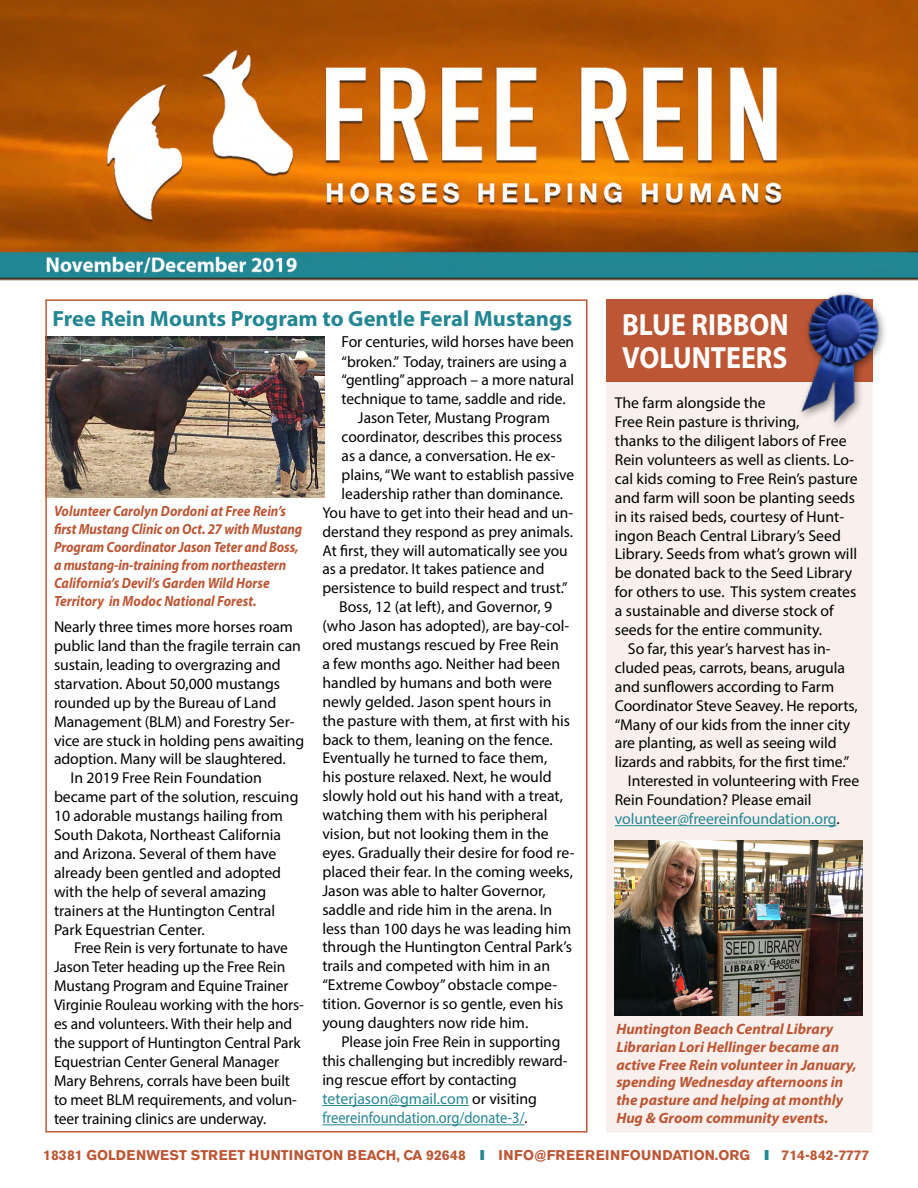
<style>
.page{position:relative;width:918px;height:1188px;background:#fff}
.page>*{position:absolute;margin:0;border:0;box-sizing:border-box;transform-origin:0 0}
.t1{font:700 30.75px/32.4px "Myriad Pro";color:#fff;scale:.9 1}
.t2{font:700 22.05px "Myriad Pro";color:#238693}
.t3{font:16.05px "Myriad Pro";color:#238693;scale:.9 1}
.t4{font:16.05px "Myriad Pro";letter-spacing:-.005em;color:#000}
.t5{font:15.75px/18.9px "Myriad Pro";color:#000}
.t6{font:15.75px "Myriad Pro";letter-spacing:-.005em;color:#238693}
.t7{font:italic 700 15px/17.7px "Myriad Pro";color:#bc5634}
.t8{font:italic 700 14.85px/17.9px "Myriad Pro";letter-spacing:-.005em;color:#bc5634;scale:.9 1}
.t9{font:700 13.95px "Akzidenz Grotesk BE";color:#bc5634}
.s1{color:#000}
.s2{font-size:15.75px}
.s3{font-weight:800;font-stretch:condensed;font-size:14.1px;color:#238693}
.s4{font-size:14.1px;color:#238693}
</style>
<div class="page">
<img style="left:0;top:0;width:918px;height:1133px">
<img style="left:48px;top:336px;width:276px;height:162px">
<hr style="left:322px;top:1105px;width:147px;height:1px;background:#238693">
<hr style="left:322px;top:1124px;width:203px;height:1px;background:#238693">
<div style="left:606px;top:299px;width:267px;height:82px;background:#bc5634"></div>
<div style="left:606px;top:354px;width:267px;height:778px;background:#f9f0ed"></div>
<img style="left:780px;top:278px;width:117px;height:161px">
<img style="left:615px;top:840px;width:247px;height:176px">
<hr style="left:615px;top:825px;width:221px;height:1px;background:#238693">
<p class="t2" style="left:52px;top:304px;width:521px">Free Rein Mounts Program to Gentle Feral Mustangs</p>
<p class="t1" style="left:622px;top:308px;width:187px">BLUE RIBBON<br>VOLUNTEERS</p>
<p class="t5" style="left:615px;top:393px;width:152px">The farm alongside the</p>
<p class="t5" style="left:615px;top:412px;width:186px">Free Rein pasture is thriving,</p>
<p class="t5" style="left:615px;top:431px;width:244px">thanks to the diligent labors of Free Rein volunteers as well as clients. Lo&shy;cal kids coming to Free Rein’s pasture and farm will soon be planting seeds in its raised beds, courtesy of Hunt&shy;ingon Beach Central Library’s Seed Library. Seeds from what’s grown will be donated back to the Seed Library for others to use. This system creates a sustainable and diverse stock of seeds for the entire community.</p>
<p class="t5" style="left:615px;top:639px;width:244px;text-indent:13px">So far, this year’s harvest has in&shy;cluded peas, carrots, beans, arugula and sunflowers according to Farm Coordinator Steve Seavey. He reports, “Many of our kids from the inner city are planting, as well as seeing wild lizards and rabbits, for the first time.”</p>
<p class="t5" style="left:615px;top:771px;width:246px;text-indent:13px">Interested in volunteering with Free<br>Rein Foundation? Please email</p>
<p class="t6" style="left:615px;top:809px;width:226px">volunteer@freereinfoundation.org<span class="s1">.</span></p>
<p class="t4" style="left:342px;top:332px;width:234px">For centuries, wild horses <span class="s2">have been</span></p>
<p class="t5" style="left:342px;top:352px;width:234px">“broken.” Today, trainers are using a “gentling” approach – a more natural technique to tame, saddle and ride.</p>
<p class="t5" style="left:358px;top:408px;width:193px">Jason Teter, Mustang Program</p>
<p class="t5" style="left:342px;top:427px;width:222px">coordinator, describes this process</p>
<p class="t5" style="left:342px;top:446px;width:215px">as a dance, a conversation. He ex-</p>
<p class="t5" style="left:342px;top:465px;width:234px">plains, “We want to establish passive</p>
<p class="t5" style="left:342px;top:484px;width:223px">leadership rather than dominance.</p>
<p class="t5" style="left:322px;top:503px;width:252px">You have to get into their head and un-</p>
<p class="t5" style="left:322px;top:522px;width:252px">derstand they respond as prey animals.</p>
<p class="t5" style="left:322px;top:541px;width:247px">At first, they will automatically see you</p>
<p class="t5" style="left:322px;top:559px;width:224px">as a predator. It takes patience and</p>
<p class="t5" style="left:322px;top:578px;width:247px">persistence to build respect and trust.”</p>
<p class="t5" style="left:322px;top:597px;width:254px;text-indent:17px">Boss, 12 (at left), and Governor, 9 (who Jason has adopted), are bay-col&shy;ored mustangs rescued by Free Rein<br>a few months ago. Neither had been handled by humans and both were newly gelded. Jason spent hours in the pasture with them, at first with his back to them, leaning on the fence.<br>Eventually he turned to face them,<br>his posture relaxed. Next, he would slowly hold out his hand with a treat, watching them with his peripheral vision, but not looking them in the eyes. Gradually their desire for food re&shy;placed their fear. In the coming weeks, Jason was able to halter Governor, saddle and ride him in the arena. In less than 100 days he was leading him through the Huntington Central Park’s trails and competed with him in an “Extreme Cowboy” obstacle compe&shy;tition. Governor is so gentle, even his young daughters now ride him.</p>
<p class="t5" style="left:322px;top:1032px;width:247px;text-indent:19px">Please join Free Rein in supporting this challenging but incredibly reward&shy;ing rescue effort by contacting</p>
<p class="t6" style="left:322px;top:1089px;width:216px">teterjason@gmail.com <span class="s1">or visiting</span></p>
<p class="t3" style="left:322px;top:1108px;width:230px">freereinfoundation.org/donate-3/<span class="s1">.</span></p>
<p class="t8" style="left:54px;top:502px;width:278px">Volunteer Carolyn Dordoni at Free Rein’s first Mustang Clinic on Oct. 27 with Mustang Program Coordinator Jason Teter and Boss, a mustang-in-training from northeastern California’s Devil’s Garden Wild Horse Territory in Modoc National Forest.</p>
<p class="t5" style="left:54px;top:617px;width:252px">Nearly three times more horses roam public land than the fragile terrain can sustain, leading to overgrazing and starvation. About 50,000 mustangs rounded up by the Bureau of Land Management (BLM) and Forestry Ser&shy;vice are stuck in holding pens awaiting adoption. Many will be slaughtered.</p>
<p class="t5" style="left:54px;top:768px;width:246px;text-indent:17px">In 2019 Free Rein Foundation became part of the solution, rescuing<br>10 adorable mustangs hailing from<br>South Dakota, Northeast California and Arizona. Several of them have already been gentled and adopted with the help of several amazing trainers at the Huntington Central<br>Park Equestrian Center.</p>
<p class="t5" style="left:54px;top:938px;width:251px;text-indent:20px">Free Rein is very fortunate to have Jason Teter heading up the Free Rein Mustang Program and Equine Trainer Virginie Rouleau working with the hors&shy;es and volunteers. With their help and the support of Huntington Central Park Equestrian Center General Manager Mary Behrens, corrals have been built to meet BLM requirements, and volun&shy;teer training clinics are underway.</p>
<p class="t7" style="left:616px;top:1020px;width:242px">Huntington Beach Central Library Librarian Lori Hellinger became an active Free Rein volunteer in January, spending Wednesday afternoons in the pasture and helping at monthly Hug &amp; Groom community events.</p>
<p class="t9" style="left:43px;top:1147px;width:828px">18381 GOLDENWEST STREET HUNTINGTON BEACH, CA 92648 <span class="s3">I</span> INFO@FREEREINFOUNDATION.ORG <span class="s4">I</span> 714-842-7777</p>
</div>
